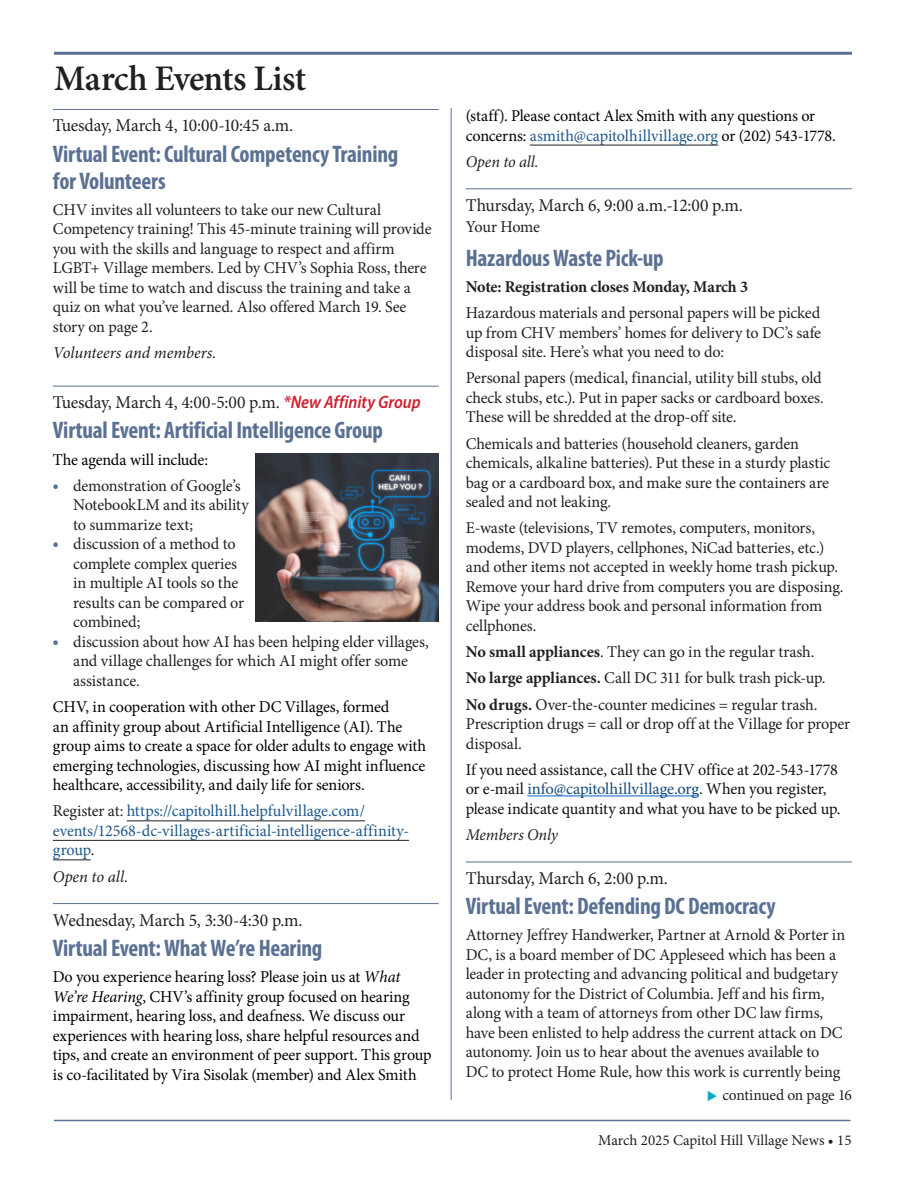
<style>
.page{position:relative;width:918px;height:1188px;background:#fff}
.page>*{position:absolute;margin:0;border:0;box-sizing:border-box;transform-origin:0 0}
.t1{font:600 36px "Minion Pro";letter-spacing:-.015em;color:#231f20}
.t2{font:700 condensed 24px/27px "Myriad Pro";letter-spacing:-.01em;color:#5b7193}
.t3{font:18px "Minion Pro";letter-spacing:-.01em;color:#231f20}
.t4{font:16.5px/19.5px "Minion Pro";letter-spacing:-.01em;color:#231f20}
.t5{font:16.5px/19.5px "Minion Pro";letter-spacing:-.005em;color:#000}
.t6{font:16.5px/19.5px "Minion Pro";letter-spacing:-.01em;color:#101010}
.t7{font:16.5px/19.5px "Minion Pro";letter-spacing:-.005em;color:#1e588d}
.t8{font:italic 16.5px "Minion Pro";letter-spacing:-.005em;color:#231f20}
.t9{font:700 16.5px "Minion Pro";letter-spacing:-.01em;color:#231f20}
.t10{font:15.75px "Minion Pro";letter-spacing:-.015em;color:#231f20}
.t11{font:15px "Minion Pro";letter-spacing:-.005em;color:#231f20}
.s1{font-family:"Myriad Pro";font-weight:600;font-style:italic;font-stretch:semi-condensed;color:#cf202f}
.s2{font-family:"Myriad Pro";font-weight:900;color:#5b7193}
.s3{color:#231f20}
.s4{font-style:italic}
.s5{color:#1e588d}
.s6{font-weight:700}
.s7{color:#154a7c}
</style>
<div class="page">
<hr style="left:54px;top:1120px;width:797px;height:1px;background:#5b7193">
<hr style="left:54px;top:52px;width:798px;height:3px;background:#5b7193">
<hr style="left:530px;top:145px;width:188px;height:1px;background:#231f20">
<hr style="left:466px;top:188px;width:386px;height:1px;background:#5b7193">
<hr style="left:527px;top:796px;width:172px;height:1px;background:#0563c1">
<hr style="left:466px;top:862px;width:386px;height:1px;background:#5b7193">
<hr style="left:53px;top:109px;width:386px;height:1px;background:#5b7193">
<hr style="left:53px;top:386px;width:386px;height:1px;background:#5b7193">
<hr style="left:127px;top:821px;width:238px;height:1px;background:#231f20">
<hr style="left:53px;top:840px;width:356px;height:1px;background:#231f20">
<hr style="left:53px;top:860px;width:38px;height:1px;background:#231f20">
<hr style="left:53px;top:903px;width:386px;height:1px;background:#5b7193">
<hr style="left:451px;top:108px;width:1px;height:992px;background:#5b7193">
<img style="left:256px;top:454px;width:183px;height:168px">
<h1 class="t1" style="left:54px;top:65px;width:254px">March Events List</h1>
<p class="t3" style="left:53px;top:119px;width:242px">Tuesday, March 4, 10:00-10:45 a.m.</p>
<h2 class="t2" style="left:53px;top:142px;width:347px">Virtual Event: Cultural Competency Training for Volunteers</h2>
<p class="t4" style="left:53px;top:201px;width:380px">CHV invites all volunteers to take our new Cultural Competency training! This 45-minute training will provide you with the skills and language to respect and affirm LGBT+ Village members. Led by CHV’s Sophia Ross, there will be time to watch and discuss the training and take a quiz on what you’ve learned. Also offered March 19. See story on page 2.</p>
<p class="t8" style="left:53px;top:346px;width:165px">Volunteers and members.</p>
<p class="t3" style="left:53px;top:395px;width:369px">Tuesday, March 4, 4:00-5:00 p.m. <span class="s1">*New Affinity Group</span></p>
<h2 class="t2" style="left:53px;top:419px;width:332px">Virtual Event: Artificial Intelligence Group</h2>
<p class="t5" style="left:53px;top:451px;width:157px">The agenda will include:</p>
<p class="t4" style="left:73px;top:477px;width:177px;text-indent:-20px"><span class="s2">•</span> demonstration of Google’s<br>NotebookLM and its ability to summarize text;</p>
<p class="t4" style="left:73px;top:536px;width:173px;text-indent:-20px"><span class="s2">•</span> discussion of a method to complete complex queries in multiple AI tools so the results can be compared or combined;</p>
<p class="t4" style="left:73px;top:633px;width:357px;text-indent:-20px"><span class="s2">•</span> discussion about how AI has been helping elder villages, and village challenges for which AI might offer some assistance.</p>
<p class="t5" style="left:53px;top:699px;width:375px">CHV, in cooperation with other DC Villages, formed<br>an affinity group about Artificial Intelligence (AI). The group aims to create a space for older adults to engage with emerging technologies, discussing how AI might influence healthcare, accessibility, and daily life for seniors.</p>
<p class="t7" style="left:53px;top:803px;width:358px"><span class="s3">Register at:</span> https://capitolhill.helpfulvillage.com/ events/12568-dc-villages-artificial-intelligence-affinity&shy;group<span class="s3">.</span></p>
<p class="t8" style="left:53px;top:870px;width:77px">Open to all.</p>
<p class="t3" style="left:53px;top:913px;width:251px">Wednesday, March 5, 3:30-4:30 p.m.</p>
<h2 class="t2" style="left:53px;top:936px;width:271px">Virtual Event: What We’re Hearing</h2>
<p class="t5" style="left:53px;top:969px;width:380px">Do you experience hearing loss? Please join us at <span class="s4">What We’re Hearing</span>, CHV’s affinity group focused on hearing impairment, hearing loss, and deafness. We discuss our experiences with hearing loss, share helpful resources and tips, and create an environment of peer support. This group is co-facilitated by Vira Sisolak (member) and Alex Smith</p>
<p class="t5" style="left:466px;top:108px;width:372px">(staff). Please contact Alex Smith with any questions or concerns: <span class="s5">asmith@capitolhillvillage.org</span> or (202) 543-1778.</p>
<p class="t8" style="left:466px;top:155px;width:75px">Open to all.</p>
<p class="t3" style="left:466px;top:198px;width:279px">Thursday, March 6, 9:00 a.m.-12:00 p.m.</p>
<p class="t4" style="left:466px;top:219px;width:76px">Your Home</p>
<h2 class="t2" style="left:466px;top:246px;width:200px">Hazardous Waste Pick-up</h2>
<p class="t9" style="left:466px;top:280px;width:284px">Note: Registration closes Monday, March 3</p>
<p class="t4" style="left:466px;top:305px;width:357px;text-align:justify">Hazardous materials and personal papers will be picked up from CHV members’ homes for delivery to DC’s safe disposal site. Here’s what you need to do:</p>
<p class="t4" style="left:466px;top:370px;width:360px;text-align:justify">Personal papers (medical, financial, utility bill stubs, old check stubs, etc.). Put in paper sacks or cardboard boxes.<br>These will be shredded at the drop-off site.</p>
<p class="t4" style="left:466px;top:435px;width:366px">Chemicals and batteries (household cleaners, garden chemicals, alkaline batteries). Put these in a sturdy plastic bag or a cardboard box, and make sure the containers are sealed and not leaking.</p>
<p class="t4" style="left:466px;top:520px;width:379px">E-waste (televisions, TV remotes, computers, monitors, modems, DVD players, cellphones, NiCad batteries, etc.) and other items not accepted in weekly home trash pickup.<br>Remove your hard drive from computers you are disposing.<br>Wipe your address book and personal information from cellphones.</p>
<p class="t4" style="left:466px;top:640px;width:361px;line-height:26.2px"><span class="s6">No small appliances</span>. They can go in the regular trash.<br><span class="s6">No large appliances.</span> Call DC 311 for bulk trash pick-up.<br><span class="s6">No drugs.</span> Over-the-counter medicines = regular trash.</p>
<p class="t4" style="left:466px;top:716px;width:386px">Prescription drugs = call or drop off at the Village for proper disposal.</p>
<p class="t6" style="left:466px;top:761px;width:376px">If you need assistance, call the CHV office at 202-543-1778 or e-mail <span class="s7">info@capitolhillvillage.org</span>. When you register, please indicate quantity and what you have to be picked up.</p>
<p class="t8" style="left:466px;top:828px;width:94px">Members Only</p>
<p class="t3" style="left:466px;top:871px;width:204px">Thursday, March 6, 2:00 p.m.</p>
<h2 class="t2" style="left:466px;top:895px;width:311px">Virtual Event: Defending DC Democracy</h2>
<p class="t4" style="left:466px;top:927px;width:381px">Attorney Jeffrey Handwerker, Partner at Arnold &amp; Porter in DC, is a board member of DC Appleseed which has been a leader in protecting and advancing political and budgetary autonomy for the District of Columbia. Jeff and his firm, along with a team of attorneys from other DC law firms, have been enlisted to help address the current attack on DC autonomy. Join us to hear about the avenues available to DC to protect Home Rule, how this work is currently being</p>
<p class="t10" style="left:722px;top:1089px;width:131px">continued on page 16</p>
<p class="t11" style="left:598px;top:1134px;width:255px">March 2025 Capitol Hill Village News • 15</p>
</div>
